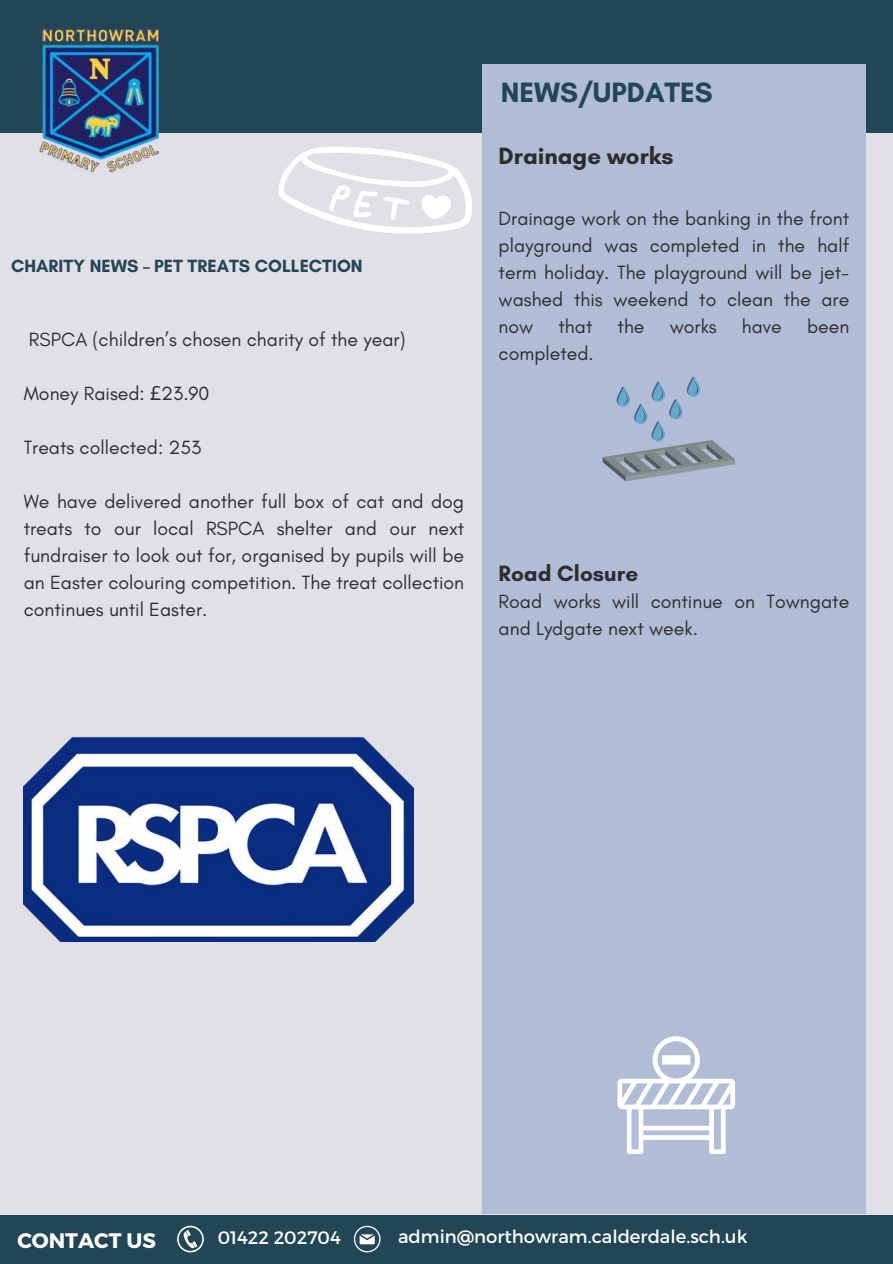
<style>
.page{position:relative;width:893px;height:1264px;background:#fff}
.page>*{position:absolute;margin:0;border:0;box-sizing:border-box;transform-origin:0 0}
.t1{font:700 28.5px "Glacial Indifference";color:#234657}
.t2{font:700 24px "Glacial Indifference";color:#2e2d2d}
.t3{font:700 22.5px "Glacial Indifference";color:#2e2d2d}
.t4{font:700 21px "Montserrat";color:#fff}
.t5{font:19.5px/27px "Glacial Indifference";color:#2e2d2d;text-align:justify}
.t6{font:18px "Montserrat";color:#fff}
.t7{font:700 18px "Glacial Indifference";color:#234657}
.s1{font-family:"Noto Sans"}
</style>
<div class="page">
<div style="left:0;top:0;width:892px;height:1263px;background:#234657"></div>
<div style="left:0;top:133px;width:892px;height:1081px;background:#e1e0e7"></div>
<div style="left:482px;top:64px;width:383px;height:1149px;background:#b1bcd6"></div>
<img style="left:39px;top:28px;width:121px;height:145px">
<svg style="left:177px;top:1225px;width:27px;height:27px"></svg>
<svg style="left:354px;top:1225px;width:26px;height:27px"></svg>
<svg style="left:278px;top:147px;width:194px;height:86px"></svg>
<img style="left:24px;top:736px;width:389px;height:205px">
<svg style="left:617px;top:1036px;width:118px;height:117px"></svg>
<svg style="left:602px;top:376px;width:133px;height:105px"></svg>
<p class="t7" style="left:11px;top:255px;width:353px">CHARITY NEWS – PET TREATS COLLECTION</p>
<p class="t5" style="left:29px;top:325px;width:378px">RSPCA (children’s chosen charity of the year)</p>
<p class="t5" style="left:24px;top:379px;width:187px">Money Raised: <span class="s1">£</span>23.90</p>
<p class="t5" style="left:24px;top:433px;width:179px">Treats collected: 253</p>
<p class="t5" style="left:24px;top:487px;width:442px">We have delivered another full box of cat and dog treats to our local RSPCA shelter and our next fundraiser to look out for, organised by pupils will be an Easter colouring competition. The treat collection continues until Easter.</p>
<h1 class="t1" style="left:501px;top:75px;width:213px">NEWS/UPDATES</h1>
<p class="t2" style="left:498px;top:141px;width:176px">Drainage works</p>
<p class="t5" style="left:498px;top:205px;width:352px">Drainage work on the banking in the front playground was completed in the half term holiday. The playground will be jet&shy;washed this weekend to clean the are now</p>
<p class="t5" style="left:558px;top:313px;width:35px">that</p>
<p class="t5" style="left:617px;top:313px;width:28px">the</p>
<p class="t5" style="left:669px;top:313px;width:48px">works</p>
<p class="t5" style="left:741px;top:313px;width:41px">have</p>
<p class="t5" style="left:807px;top:313px;width:44px">been</p>
<p class="t5" style="left:498px;top:340px;width:97px">completed.</p>
<p class="t3" style="left:498px;top:559px;width:141px">Road Closure</p>
<p class="t5" style="left:498px;top:587px;width:352px">Road works will continue on Towngate and Lydgate next week.</p>
<p class="t4" style="left:17px;top:1226px;width:140px">CONTACT US</p>
<p class="t6" style="left:218px;top:1225px;width:125px">01422 202704</p>
<p class="t6" style="left:398px;top:1224px;width:351px">admin@northowram.calderdale.sch.uk</p>
</div>
